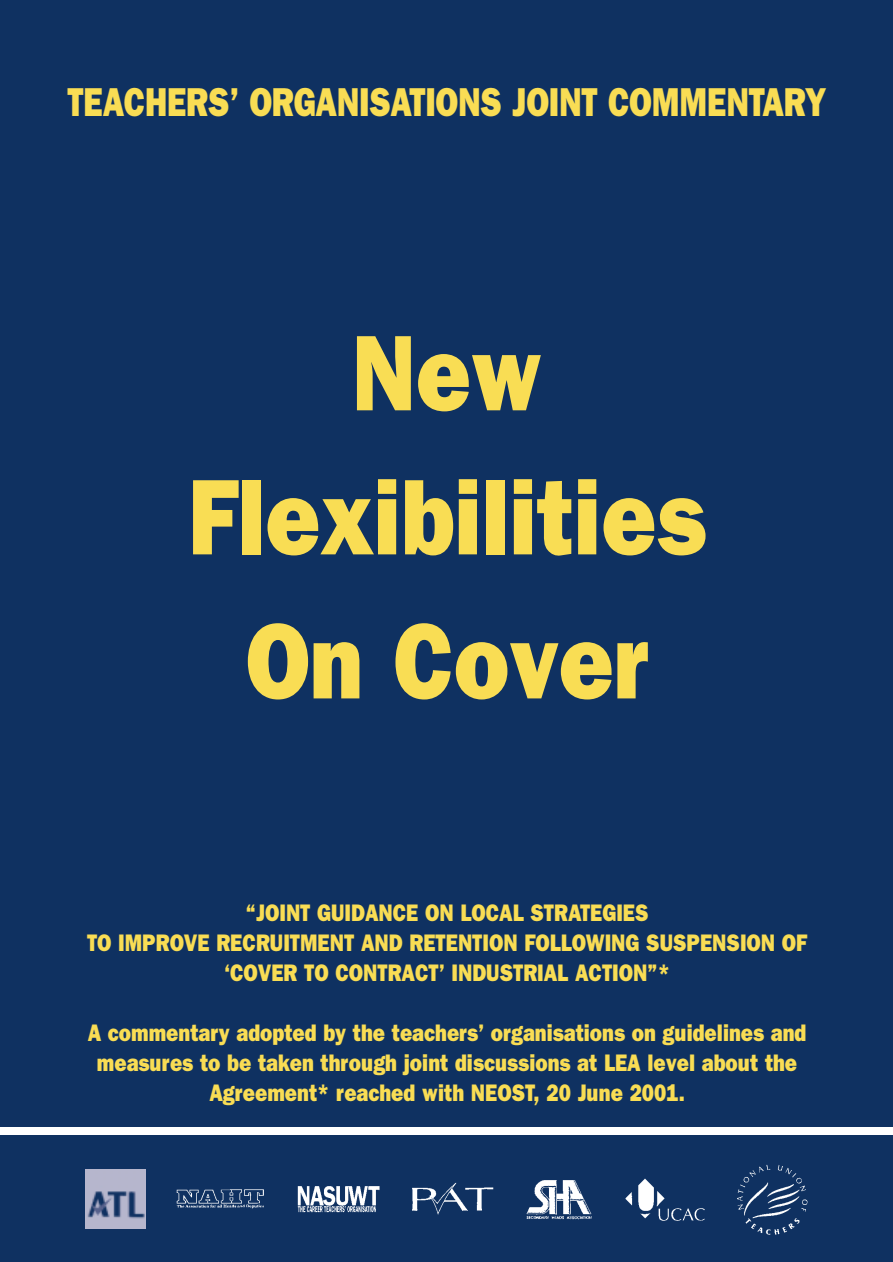
<style>
.page{position:relative;width:893px;height:1262px;background:#fff}
.page>*{position:absolute;margin:0;border:0;box-sizing:border-box;transform-origin:0 0}
.t1{font:800 108px/144px "Franklin Gothic";color:#f9dd54;text-align:center;scale:.85 1}
.t2{font:800 40.5px "Franklin Gothic";letter-spacing:-.005em;color:#f9dd54;scale:.8 1}
.t3{font:800 24px/30px "Franklin Gothic";color:#f9dd54;text-align:center;scale:.85 1}
</style>
<div class="page">
<div style="left:0;top:0;width:892px;height:1127px;background:#0f3161"></div>
<div style="left:0;top:1135px;width:892px;height:126px;background:#0f3161"></div>
<img style="left:86px;top:1170px;width:59px;height:58px">
<img style="left:177px;top:1189px;width:87px;height:19px">
<img style="left:297px;top:1186px;width:83px;height:27px">
<img style="left:412px;top:1182px;width:81px;height:33px">
<img style="left:526px;top:1180px;width:65px;height:39px">
<img style="left:625px;top:1178px;width:80px;height:43px">
<img style="left:736px;top:1163px;width:72px;height:72px;border-radius:50%">
<h2 class="t2" style="left:67px;top:88px;width:950px">TEACHERS’ ORGANISATIONS JOINT COMMENTARY</h2>
<h1 class="t1" style="left:188px;top:310px;width:610px">New<br>Flexibilities<br>On Cover</h1>
<p class="t3" style="left:87px;top:899px;width:848px">“JOINT GUIDANCE ON LOCAL STRATEGIES<br>TO IMPROVE RECRUITMENT AND RETENTION FOLLOWING SUSPENSION OF ‘COVER TO CONTRACT’ INDUSTRIAL ACTION”*</p>
<p class="t3" style="left:88px;top:1019px;width:847px">A commentary adopted by the teachers’ organisations on guidelines and measures to be taken through joint discussions at LEA level about the<br>Agreement* reached with NEOST, 20 June 2001.</p>
</div>
